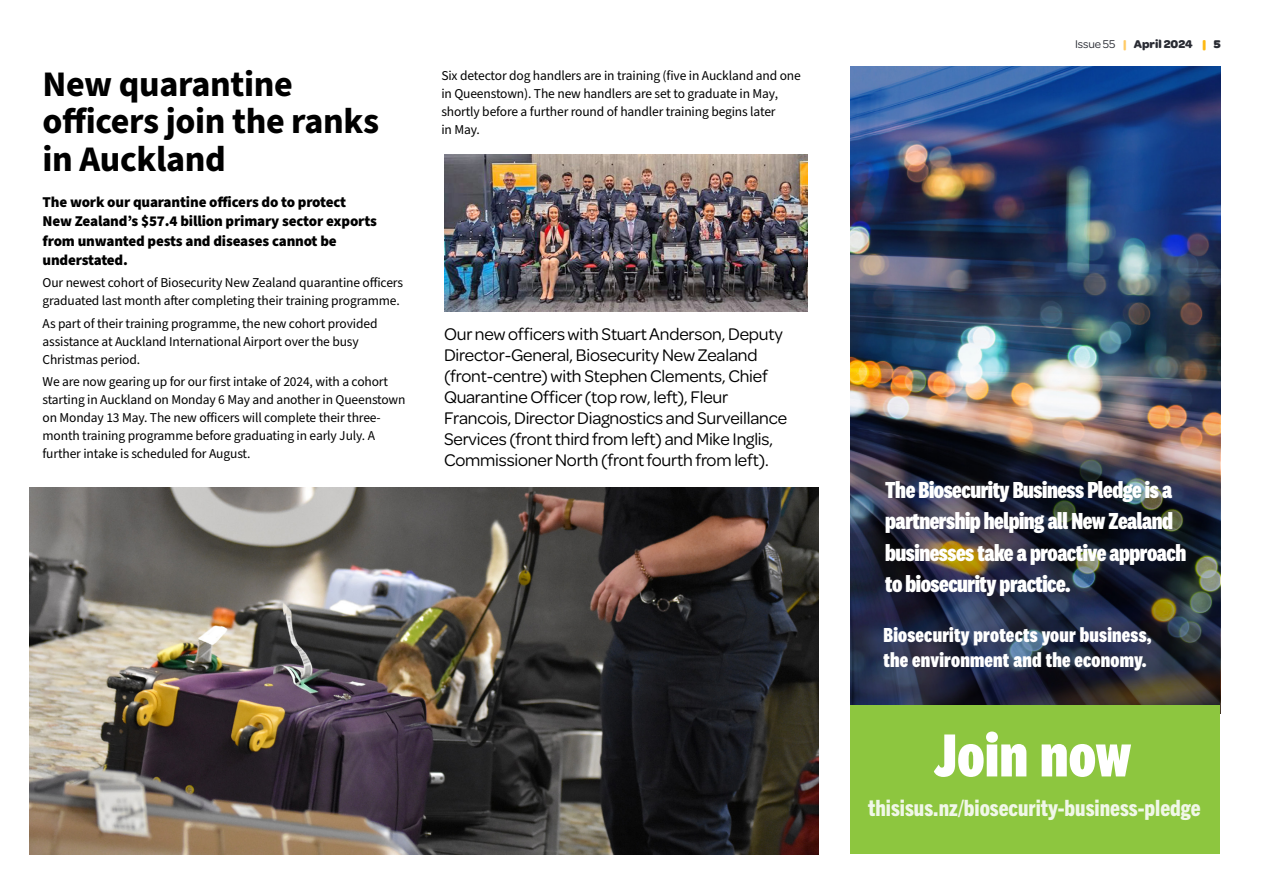
<style>
.page{position:relative;width:1263px;height:893px;background:#fff}
.page>*{position:absolute;margin:0;border:0;box-sizing:border-box;transform-origin:0 0}
.Panel_Head_Omnes{font:800 62.85px "National 2 Condensed";letter-spacing:.01em;color:#fff}
.Head_2_28pt{font:700 36px/37.5px "Source Sans Pro";letter-spacing:-.01em;color:#000}
.Panel_Head_Omnes-2{font:800 24px/31.5px "National 2 Condensed";letter-spacing:-.02em;color:#fff}
.t1{font:800 condensed 22.5px "Trade Gothic Next LT Pro";color:#f0f7e8}
.Panel_Head_Omnes-3{font:800 21px/25.5px "National 2 Condensed";letter-spacing:.01em;color:#fff}
.Picture_Caption_omnes{font:18px/21px "Omnes";letter-spacing:-.01em;color:#000}
.Intro{font:900 15px/19.5px "Source Sans Pro";letter-spacing:-.01em;color:#000}
.Body{font:13.5px/18px "Source Sans Pro";letter-spacing:-.01em;color:#000}
.t2{font:700 12px "Omnes";letter-spacing:-.005em;color:#292b33}
.s1{font-weight:400}
.s2{color:#ffcb66}
.s3{font-weight:900;color:#fdb913}
.s4{font-weight:900}
</style>
<div class="page">
<img style="left:444px;top:154px;width:363px;height:158px">
<img style="left:850px;top:67px;width:371px;height:646px">
<div style="left:850px;top:705px;width:370px;height:149px;background:#8dc63f"></div>
<img style="left:30px;top:488px;width:789px;height:366px">
<img style="left:850px;top:402px;width:370px;height:303px">
<p class="Head_2_28pt" style="left:43px;top:66px;width:338px">New quarantine officers join the ranks in Auckland</p>
<p class="Intro" style="left:43px;top:192px;width:336px">The work our quarantine officers do to protect New Zealand’s $57.4 billion primary sector exports from unwanted pests and diseases cannot be understated.</p>
<p class="Body" style="left:43px;top:274px;width:362px">Our newest cohort of Biosecurity New Zealand quarantine officers graduated last month after completing their training programme.</p>
<p class="Body" style="left:43px;top:314px;width:337px">As part of their training programme, the new cohort provided assistance at Auckland International Airport over the busy<br>Christmas period.</p>
<p class="Body" style="left:43px;top:373px;width:365px">We are now gearing up for our first intake of 2024, with a cohort starting in Auckland on Monday 6 May and another in Queenstown on Monday 13 May. The new officers will complete their three&shy;month training programme before graduating in early July. A further intake is scheduled for August.</p>
<p class="Body" style="left:441px;top:67px;width:361px">Six detector dog handlers are in training (five in Auckland and one in Queenstown). The new handlers are set to graduate in May, shortly before a further round of handler training begins later<br>in May.</p>
<p class="Picture_Caption_omnes" style="left:444px;top:322px;width:345px">Our new officers with Stuart Anderson, Deputy Director-General, Biosecurity New Zealand (front-centre) with Stephen Clements, Chief Quarantine Officer (top row, left), Fleur Francois, Director Diagnostics and Surveillance Services (front third from left) and Mike Inglis, Commissioner North (front fourth from left).</p>
<p class="t2" style="left:1075px;top:36px;width:147px"><span class="s1">Issue 55</span> <span class="s2">|</span> April 2024 <span class="s3">|</span> <span class="s4">5</span></p>
<p class="Panel_Head_Omnes-2" style="left:885px;top:474px;width:302px">The Biosecurity Business Pledge is a partnership helping all New Zealand businesses take a proactive approach to biosecurity practice.</p>
<p class="Panel_Head_Omnes-3" style="left:883px;top:622px;width:270px">Biosecurity protects your business, the environment and the economy.</p>
<p class="Panel_Head_Omnes" style="left:934px;top:720px;width:199px">Join now</p>
<p class="t1" style="left:868px;top:792px;width:334px">thisisus.nz/biosecurity-business-pledge</p>
</div>
